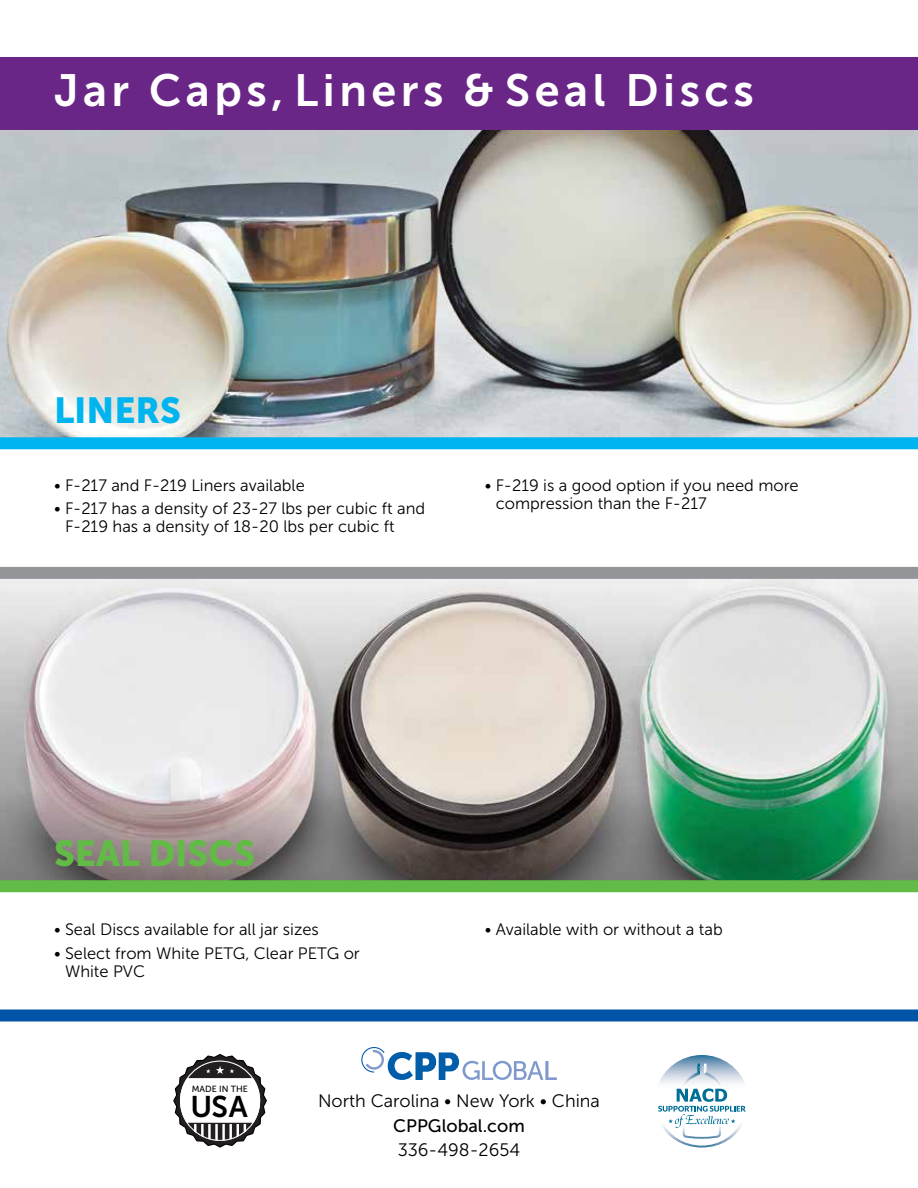
<style>
.page{position:relative;width:918px;height:1188px;background:#fff}
.page>*{position:absolute;margin:0;border:0;box-sizing:border-box;transform-origin:0 0}
.t1{font:45px "Museo Sans 700";letter-spacing:.1em;color:#fff}
.t2{font:36px "Museo Sans 900";color:#62bb46}
.t3{font:36px "Museo Sans 900";color:#00b4ef}
.t4{font:29.85px "Museo Sans 700";color:#000}
.t5{font:18px "Museo Sans 300";color:#000}
.t6{font:18px "Museo Sans 500";color:#000}
.t7{font:16.5px/18px "Museo Sans 300";color:#000}
.t8{font:8.85px "Museo Sans 500";color:#000}
</style>
<div class="page">
<img style="left:0;top:579px;width:918px;height:212px">
<svg style="left:0;top:791px;width:918px;height:89px;background:#64756a"></svg>
<div style="left:0;top:1010px;width:918px;height:12px;background:#0054a6"></div>
<svg style="left:361px;top:1047px;width:196px;height:33px"></svg>
<svg style="left:173px;top:1054px;width:94px;height:94px"></svg>
<svg style="left:658px;top:1055px;width:88px;height:93px"></svg>
<img style="left:0;top:130px;width:918px;height:307px">
<div style="left:0;top:437px;width:918px;height:12px;background:#00b4ef"></div>
<div style="left:0;top:57px;width:918px;height:73px;background:#692686"></div>
<div style="left:0;top:880px;width:918px;height:12px;background:#62bb46"></div>
<div style="left:0;top:567px;width:918px;height:12px;background:#939598"></div>
<h1 class="t1" style="left:54px;top:66px;width:701px">Jar Caps, Liners &amp; Seal Discs</h1>
<h2 class="t3" style="left:54px;top:390px;width:129px">LINERS</h2>
<p class="t7" style="left:54px;top:476px;width:252px">• F-217 and F-219 Liners available</p>
<p class="t7" style="left:65px;top:500px;width:362px;text-indent:-11px">• F-217 has a density of 23-27 lbs per cubic ft and<br>F-219 has a density of 18-20 lbs per cubic ft</p>
<p class="t7" style="left:496px;top:476px;width:304px;text-indent:-11px">• F-219 is a good option if you need more compression than the F-217</p>
<h2 class="t2" style="left:54px;top:833px;width:203px">SEAL DISCS</h2>
<p class="t7" style="left:54px;top:921px;width:266px">• Seal Discs available for all jar sizes</p>
<p class="t7" style="left:65px;top:944px;width:296px;text-indent:-11px">• Select from White PETG, Clear PETG or<br>White PVC</p>
<p class="t7" style="left:485px;top:921px;width:239px">• Available with or without a tab</p>
<p class="t8" style="left:192px;top:1084px;width:58px">MADE IN THE</p>
<h3 class="t4" style="left:190px;top:1091px;width:59px">USA</h3>
<p class="t5" style="left:318px;top:1091px;width:283px">North Carolina • New York • China</p>
<p class="t6" style="left:393px;top:1116px;width:133px">CPPGlobal.com</p>
<p class="t5" style="left:398px;top:1140px;width:124px">336-498-2654</p>
</div>
